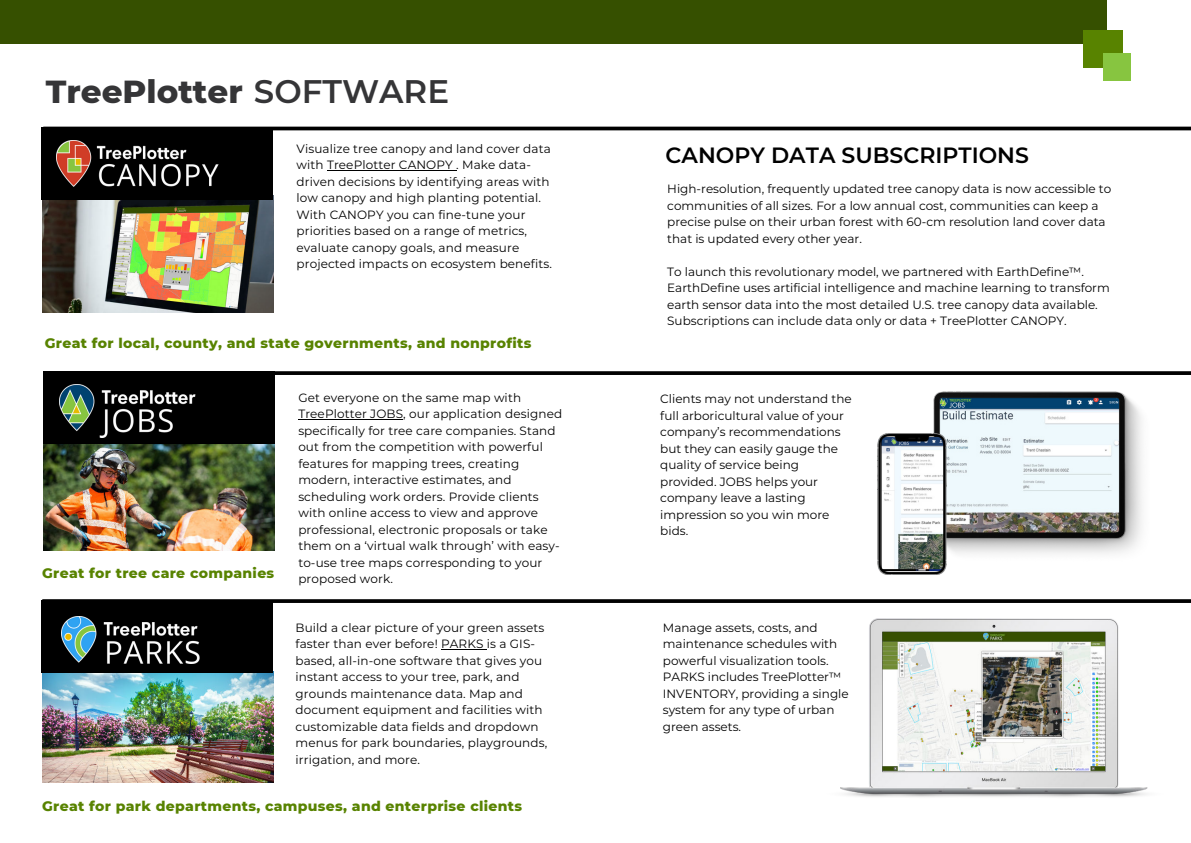
<style>
.page{position:relative;width:1191px;height:843px;background:#fff}
.page>*{position:absolute;margin:0;border:0;box-sizing:border-box;transform-origin:0 0}
.t1{font:800 32.5px "Montserrat";color:#353537}
.t2{font:600 22px "Montserrat";color:#000}
.t3{font:800 14px "Montserrat";letter-spacing:.025em;color:#588300}
.t4{font:12px/16.5px "Montserrat";letter-spacing:.01em;color:#000}
.s1{font-weight:600}
</style>
<div class="page">
<hr style="left:43px;top:127px;width:1147px;height:3px;background:#000">
<img style="left:42px;top:199px;width:231px;height:113px">
<div style="left:42px;top:127px;width:231px;height:72px;background:#000"></div>
<img style="left:57px;top:140px;width:162px;height:46px">
<svg style="left:274px;top:371px;width:916px;height:4px;background:#0f0f0f"></svg>
<img style="left:43px;top:444px;width:231px;height:106px">
<div style="left:43px;top:371px;width:231px;height:73px;background:#000"></div>
<img style="left:59px;top:384px;width:216px;height:53px">
<img style="left:42px;top:673px;width:231px;height:109px">
<div style="left:42px;top:600px;width:231px;height:73px;background:#000"></div>
<img style="left:62px;top:616px;width:138px;height:47px">
<hr style="left:42px;top:599px;width:1148px;height:3px;background:#000">
<div style="left:0;top:0;width:1106px;height:44px;background:#365000"></div>
<div style="left:1082px;top:30px;width:40px;height:37px;background:#588300"></div>
<div style="left:1103px;top:54px;width:27px;height:27px;background:#87c540"></div>
<img style="left:840px;top:618px;width:308px;height:179px">
<img style="left:933px;top:391px;width:209px;height:172px">
<img style="left:877px;top:433px;width:69px;height:141px">
<hr style="left:327px;top:170px;width:129px;height:1px;background:#000">
<hr style="left:441px;top:648px;width:46px;height:1px;background:#000">
<hr style="left:298px;top:418px;width:105px;height:1px;background:#000">
<h1 class="t1" style="left:46px;top:67px;width:405px">TreePlotter <span class="s1">SOFTWARE</span></h1>
<p class="t4" style="left:296px;top:140px;width:257px">Visualize tree canopy and land cover data with TreePlotter CANOPY . Make data&shy;driven decisions by identifying areas with low canopy and high planting potential.<br>With CANOPY you can fine-tune your priorities based on a range of metrics, evaluate canopy goals, and measure projected impacts on ecosystem benefits.</p>
<p class="t3" style="left:45px;top:332px;width:488px">Great for local, county, and state governments, and nonprofits</p>
<p class="t3" style="left:42px;top:563px;width:233px">Great for tree care companies</p>
<p class="t4" style="left:298px;top:388px;width:265px">Get everyone on the same map with TreePlotter JOBS, our application designed specifically for tree care companies. Stand out from the competition with powerful features for mapping trees, creating modern, interactive estimates, and scheduling work orders. Provide clients with online access to view and approve professional, electronic proposals or take them on a ‘virtual walk through’ with easy&shy;to-use tree maps corresponding to your proposed work.</p>
<h2 class="t2" style="left:665px;top:139px;width:365px">CANOPY DATA SUBSCRIPTIONS</h2>
<p class="t4" style="left:667px;top:180px;width:445px">High-resolution, frequently updated tree canopy data is now accessible to communities of all sizes. For a low annual cost, communities can keep a precise pulse on their urban forest with 60-cm resolution land cover data that is updated every other year.</p>
<p class="t4" style="left:667px;top:262px;width:444px">To launch this revolutionary model, we partnered with EarthDefine™.<br>EarthDefine uses artificial intelligence and machine learning to transform earth sensor data into the most detailed U.S. tree canopy data available.<br>Subscriptions can include data only or data + TreePlotter CANOPY.</p>
<p class="t4" style="left:660px;top:390px;width:193px">Clients may not understand the full arboricultural value of your company’s recommendations but they can easily gauge the quality of service being provided. JOBS helps your company leave a lasting impression so you win more bids.</p>
<p class="t4" style="left:295px;top:618px;width:253px">Build a clear picture of your green assets faster than ever before! PARKS is a GIS&shy;based, all-in-one software that gives you instant access to your tree, park, and grounds maintenance data. Map and document equipment and facilities with customizable data fields and dropdown menus for park boundaries, playgrounds, irrigation, and more.</p>
<p class="t4" style="left:662px;top:618px;width:187px">Manage assets, costs, and maintenance schedules with powerful visualization tools.<br>PARKS includes TreePlotter™<br>INVENTORY, providing a single system for any type of urban green assets.</p>
<p class="t3" style="left:42px;top:795px;width:481px">Great for park departments, campuses, and enterprise clients</p>
</div>
